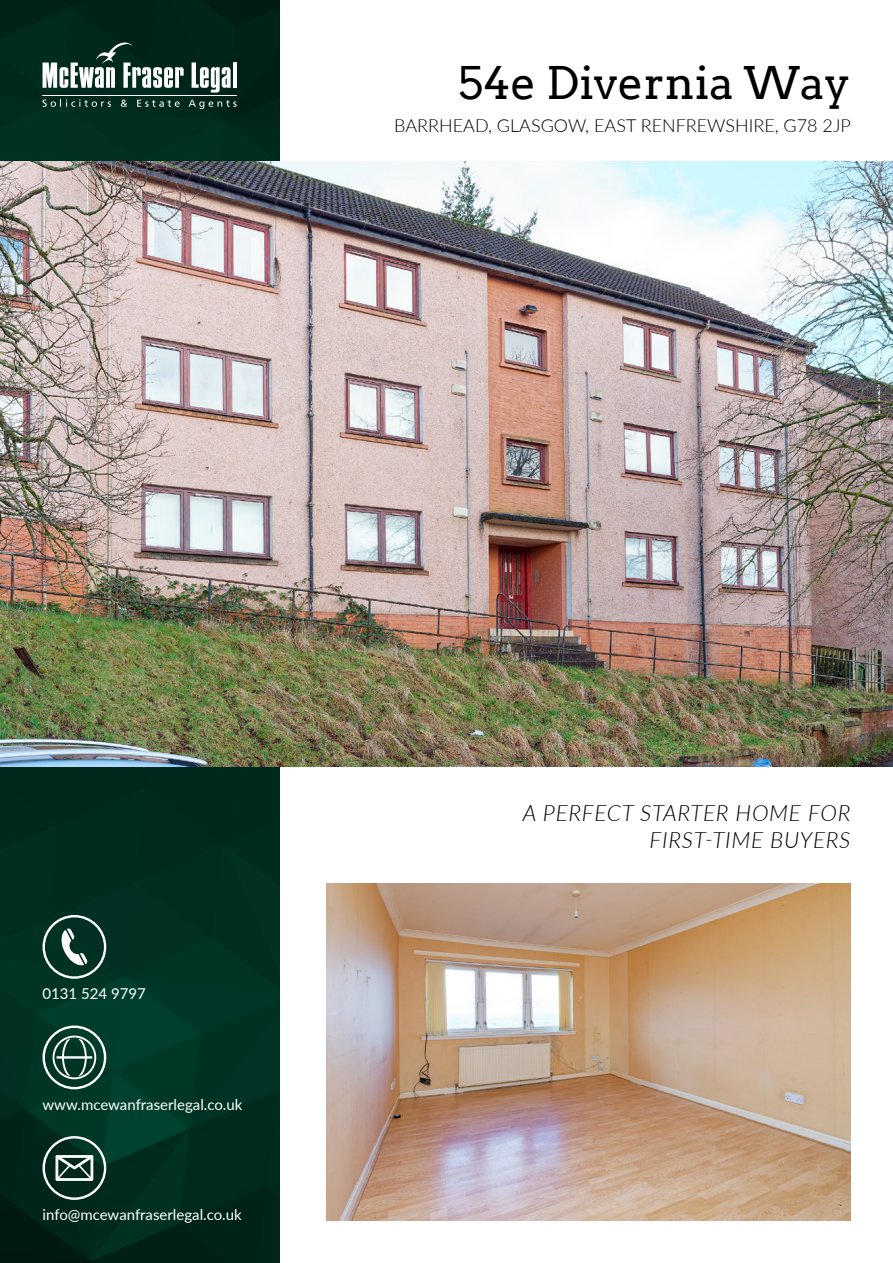
<style>
.page{position:relative;width:893px;height:1263px;background:#fff}
.page>*{position:absolute;margin:0;border:0;box-sizing:border-box;transform-origin:0 0}
.t1{font:45px "Arvo";color:#000}
.t2{font:italic 300 22.5px/27px "Lato";letter-spacing:.03em;color:#000;text-align:right}
.t3{font:300 18px "Lato";color:#000}
.t4{font:15px "Lato";color:#fff}
</style>
<div class="page">
<img style="left:0;top:0;width:279px;height:1263px">
<img style="left:0;top:162px;width:893px;height:605px">
<svg style="left:43px;top:43px;width:141px;height:45px"></svg>
<svg style="left:192px;top:63px;width:39px;height:30px"></svg>
<hr style="left:233px;top:63px;width:4px;height:25px;background:#fff">
<hr style="left:43px;top:95px;width:194px;height:1px;background:#fff">
<svg style="left:43px;top:99px;width:68px;height:8px"></svg>
<svg style="left:121px;top:100px;width:6px;height:7px"></svg>
<svg style="left:137px;top:100px;width:43px;height:7px"></svg>
<svg style="left:189px;top:100px;width:48px;height:9px"></svg>
<img style="left:326px;top:883px;width:524px;height:337px">
<svg style="left:43px;top:915px;width:63px;height:64px;background:#335a4f"></svg>
<svg style="left:43px;top:1025px;width:63px;height:64px;background:#3a6559"></svg>
<svg style="left:43px;top:1136px;width:63px;height:64px;background:#3a5b52"></svg>
<h1 class="t1" style="left:458px;top:55px;width:394px">54e Divernia Way</h1>
<p class="t3" style="left:394px;top:113px;width:458px">BARRHEAD, GLASGOW, EAST RENFREWSHIRE, G78 2JP</p>
<p class="t4" style="left:43px;top:983px;width:105px">0131 524 9797</p>
<p class="t4" style="left:43px;top:1094px;width:201px">www.mcewanfraserlegal.co.uk</p>
<p class="t4" style="left:43px;top:1204px;width:201px">info@mcewanfraserlegal.co.uk</p>
<h2 class="t2" style="left:523px;top:798px;width:329px">A PERFECT STARTER HOME FOR<br>FIRST-TIME BUYERS</h2>
</div>
